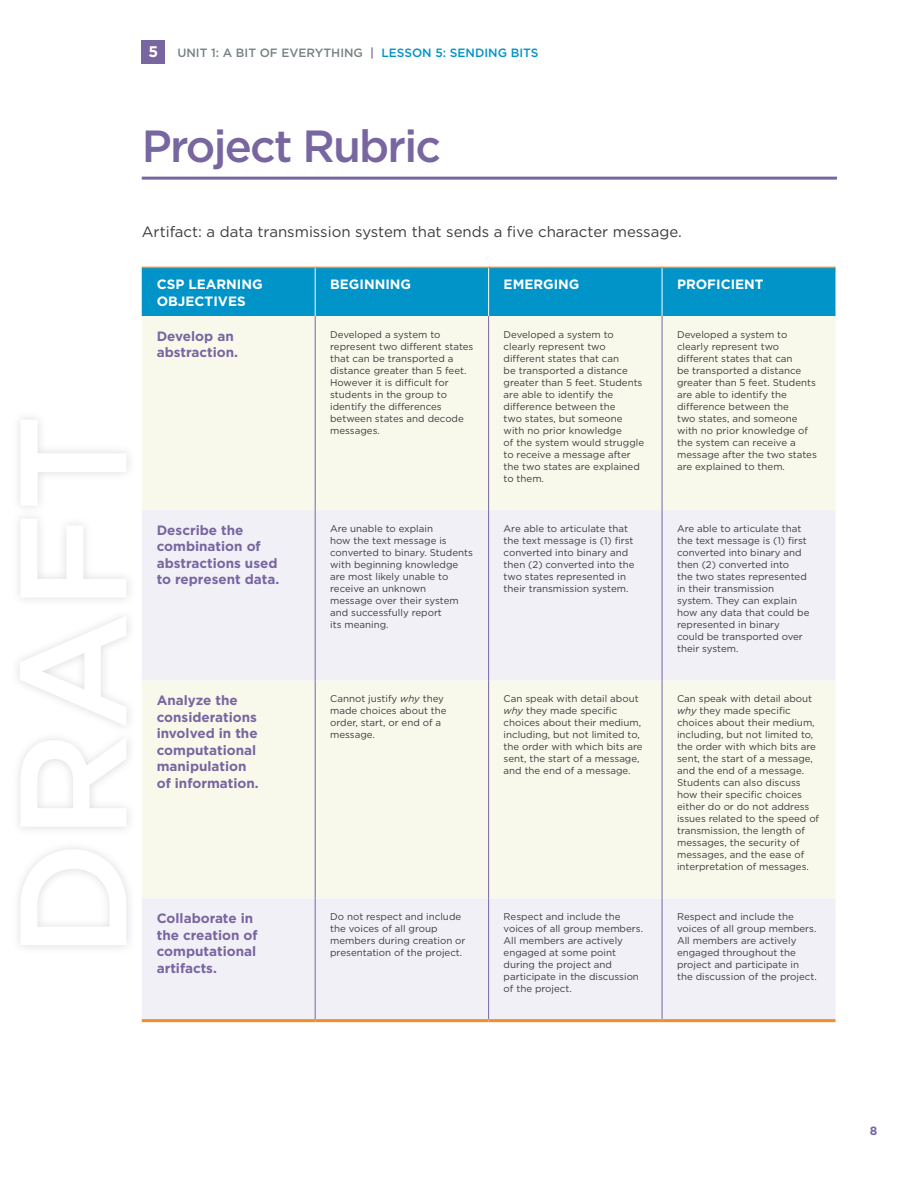
<style>
.page{position:relative;width:918px;height:1188px;background:#fff}
.page>*{position:absolute;margin:0;border:0;box-sizing:border-box;transform-origin:0 0}
.t1{font:500 151.5px "Gotham";color:#fff}
.interior_section_tit{font:500 45px "Gotham";letter-spacing:-.04em;color:#7866a1}
.t2{font:700 15.3px "Gotham";color:#fff}
.body_text{font:15px "Gotham";color:#3c3c3c}
.table_text{font:700 13.5px/16.5px "Gotham";color:#7866a1}
.table_text-2{font:700 13.5px/16.5px "Gotham";color:#fff}
.t3{font:500 12px "Gotham";color:#788284}
.t4{font:700 12px "Gotham";color:#7866a1}
.table_text-3{font:9.75px/12px "Gotham";color:#3c3c3c}
.s1{color:#7866a1}
.s2{color:#0094c9}
.s3{font-style:italic}
</style>
<div class="page">
<div style="left:142px;top:40px;width:23px;height:24px;background:#7866a1"></div>
<hr style="left:142px;top:177px;width:695px;height:3px;background:#7866a1">
<div style="left:142px;top:268px;width:694px;height:48px;background:#0094c9"></div>
<div style="left:142px;top:316px;width:694px;height:194px;background:#f8f9eb"></div>
<svg style="left:142px;top:510px;width:694px;height:509px;fill:#f1f0f6"></svg>
<hr style="left:315px;top:268px;width:1px;height:48px;background:#fff">
<hr style="left:488px;top:268px;width:1px;height:48px;background:#fff">
<hr style="left:662px;top:268px;width:1px;height:48px;background:#fff">
<hr style="left:315px;top:316px;width:1px;height:194px;background:#7866a1">
<hr style="left:488px;top:316px;width:1px;height:194px;background:#7866a1">
<hr style="left:662px;top:316px;width:1px;height:194px;background:#7866a1">
<hr style="left:315px;top:510px;width:1px;height:170px;background:#7866a1">
<hr style="left:488px;top:510px;width:1px;height:170px;background:#7866a1">
<hr style="left:662px;top:510px;width:1px;height:170px;background:#7866a1">
<hr style="left:315px;top:680px;width:1px;height:218px;background:#7866a1">
<hr style="left:488px;top:680px;width:1px;height:218px;background:#7866a1">
<hr style="left:662px;top:680px;width:1px;height:218px;background:#7866a1">
<hr style="left:315px;top:898px;width:1px;height:121px;background:#7866a1">
<hr style="left:488px;top:898px;width:1px;height:121px;background:#7866a1">
<hr style="left:662px;top:898px;width:1px;height:121px;background:#7866a1">
<hr style="left:142px;top:267px;width:173px;height:1px;background:#f78d28">
<hr style="left:315px;top:267px;width:174px;height:1px;background:#f78d28">
<hr style="left:489px;top:267px;width:173px;height:1px;background:#f78d28">
<hr style="left:662px;top:267px;width:174px;height:1px;background:#f78d28">
<hr style="left:142px;top:1019px;width:173px;height:3px;background:#f78d28">
<hr style="left:315px;top:1019px;width:174px;height:3px;background:#f78d28">
<hr style="left:489px;top:1019px;width:173px;height:3px;background:#f78d28">
<hr style="left:662px;top:1019px;width:174px;height:3px;background:#f78d28">
<div style="left:10px;top:410px;width:126px;height:545px;background:#5d6770;opacity:.75"></div>
<h3 class="t2" style="left:149px;top:43px;width:11px">5</h3>
<p class="t3" style="left:177px;top:46px;width:363px">UNIT 1: A BIT OF EVERYTHING <span class="s1">|</span> <span class="s2">LESSON 5: SENDING BITS</span></p>
<p class="interior_section_tit" style="left:142px;top:121px;width:301px">Project Rubric</p>
<p class="body_text" style="left:142px;top:224px;width:542px">Artifact: a data transmission system that sends a five character message.</p>
<h1 class="t1" style="left:-13px;top:959px;width:547px;rotate:-90deg">DRAFT</h1>
<p class="table_text-2" style="left:157px;top:276px;width:107px">CSP LEARNING<br>OBJECTIVES</p>
<p class="table_text-2" style="left:330px;top:276px;width:83px">BEGINNING</p>
<p class="table_text-2" style="left:504px;top:276px;width:77px">EMERGING</p>
<p class="table_text-2" style="left:677px;top:276px;width:88px">PROFICIENT</p>
<p class="table_text" style="left:157px;top:327px;width:83px">Develop an abstraction.</p>
<p class="table_text-3" style="left:330px;top:328px;width:145px">Developed a system to represent two different states that can be transported a distance greater than 5 feet.<br>However it is difficult for students in the group to identify the differences between states and decode messages.</p>
<p class="table_text-3" style="left:504px;top:328px;width:142px">Developed a system to clearly represent two different states that can<br>be transported a distance greater than 5 feet. Students are able to identify the difference between the<br>two states, but someone with no prior knowledge<br>of the system would struggle to receive a message after the two states are explained to them.</p>
<p class="table_text-3" style="left:677px;top:328px;width:141px">Developed a system to clearly represent two different states that can<br>be transported a distance greater than 5 feet. Students are able to identify the difference between the<br>two states, and someone with no prior knowledge of the system can receive a message after the two states are explained to them.</p>
<p class="table_text" style="left:157px;top:521px;width:124px">Describe the combination of abstractions used to represent data.</p>
<p class="table_text-3" style="left:330px;top:522px;width:144px">Are unable to explain<br>how the text message is converted to binary. Students with beginning knowledge are most likely unable to receive an unknown<br>message over their system and successfully report<br>its meaning.</p>
<p class="table_text-3" style="left:504px;top:522px;width:132px">Are able to articulate that the text message is (1) first converted into binary and then (2) converted into the two states represented in their transmission system.</p>
<p class="table_text-3" style="left:677px;top:522px;width:134px">Are able to articulate that the text message is (1) first converted into binary and then (2) converted into<br>the two states represented in their transmission system. They can explain how any data that could be represented in binary<br>could be transported over their system.</p>
<p class="table_text" style="left:157px;top:692px;width:103px">Analyze the considerations involved in the computational manipulation of information.</p>
<p class="table_text-3" style="left:330px;top:692px;width:118px">Cannot justify <span class="s3">why</span> they made choices about the order, start, or end of a message.</p>
<p class="table_text-3" style="left:504px;top:692px;width:141px">Can speak with detail about <span class="s3">why</span> they made specific choices about their medium, including, but not limited to, the order with which bits are sent, the start of a message, and the end of a message.</p>
<p class="table_text-3" style="left:677px;top:692px;width:144px">Can speak with detail about <span class="s3">why</span> they made specific choices about their medium, including, but not limited to, the order with which bits are sent, the start of a message, and the end of a message.<br>Students can also discuss how their specific choices either do or do not address issues related to the speed of transmission, the length of messages, the security of messages, and the ease of interpretation of messages.</p>
<p class="table_text" style="left:157px;top:910px;width:102px">Collaborate in the creation of computational artifacts.</p>
<p class="table_text-3" style="left:330px;top:911px;width:137px">Do not respect and include the voices of all group members during creation or presentation of the project.</p>
<p class="table_text-3" style="left:504px;top:911px;width:141px">Respect and include the voices of all group members.<br>All members are actively engaged at some point during the project and participate in the discussion of the project.</p>
<p class="table_text-3" style="left:677px;top:911px;width:141px">Respect and include the voices of all group members.<br>All members are actively engaged throughout the project and participate in</p>
<p class="table_text-3" style="left:677px;top:971px;width:141px">the discussion of the project.</p>
<p class="t4" style="left:870px;top:1124px;width:9px">8</p>
</div>
